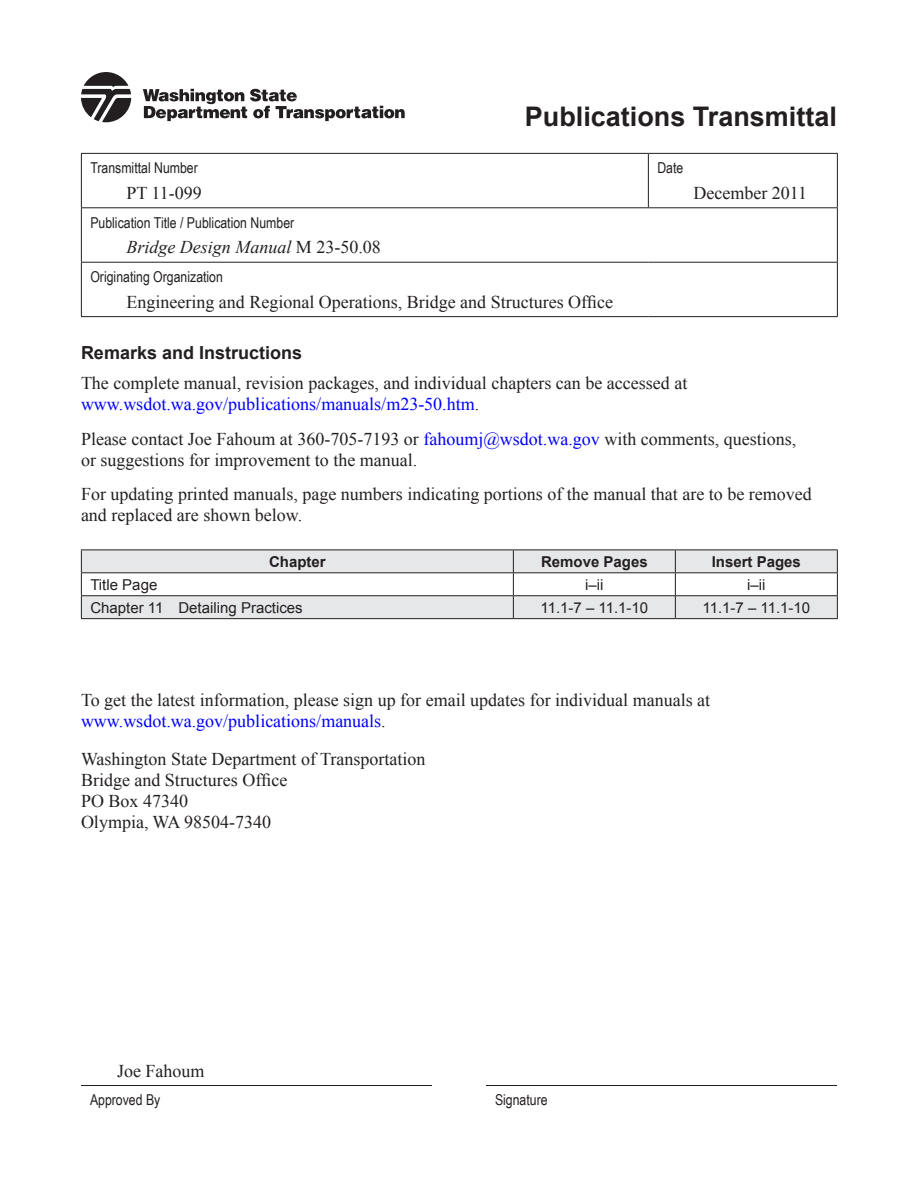
<style>
.page{position:relative;width:918px;height:1188px;background:#fff}
.page>*{position:absolute;margin:0;border:0;box-sizing:border-box;transform-origin:0 0}
.t1{font:700 27px "Arial";color:#231f20}
.Body_Text{font:18px/21px "Times New Roman";color:#231f20}
.Box_Text{font:18px "Times New Roman";color:#231f20}
.Box_Text-2{font:italic 18px "Times New Roman";color:#231f20}
.Heading{font:700 18px "Arial";color:#231f20}
.Box_Heading{font:15px "Arial Narrow";color:#231f20}
.Table_Left{font:15px "Arial";color:#231f20}
.Table_Center{font:15px "Arial";letter-spacing:-.035em;color:#231f20}
.Table_Center-2{font:700 15px "Arial";color:#231f20}
.s1{font-style:normal}
.s2{color:#00f}
</style>
<div class="page">
<hr style="left:81px;top:153px;width:567px;height:1px;background:#231f20">
<hr style="left:81px;top:154px;width:1px;height:53px;background:#231f20">
<hr style="left:648px;top:153px;width:190px;height:1px;background:#231f20">
<hr style="left:648px;top:154px;width:1px;height:53px;background:#231f20">
<hr style="left:837px;top:154px;width:1px;height:53px;background:#231f20">
<hr style="left:81px;top:207px;width:567px;height:1px;background:#231f20">
<hr style="left:81px;top:208px;width:1px;height:54px;background:#231f20">
<hr style="left:648px;top:207px;width:190px;height:1px;background:#231f20">
<hr style="left:837px;top:208px;width:1px;height:54px;background:#231f20">
<hr style="left:81px;top:262px;width:567px;height:1px;background:#231f20">
<hr style="left:81px;top:263px;width:1px;height:53px;background:#231f20">
<hr style="left:648px;top:262px;width:190px;height:1px;background:#231f20">
<hr style="left:837px;top:263px;width:1px;height:53px;background:#231f20">
<hr style="left:81px;top:316px;width:567px;height:1px;background:#231f20">
<hr style="left:648px;top:316px;width:190px;height:1px;background:#231f20">
<svg style="left:81px;top:550px;width:757px;height:68px"></svg>
<hr style="left:81px;top:618px;width:432px;height:1px;background:#231f20">
<hr style="left:513px;top:618px;width:162px;height:1px;background:#231f20">
<hr style="left:675px;top:618px;width:163px;height:1px;background:#231f20">
<svg style="left:143px;top:89px;width:262px;height:32px"></svg>
<svg style="left:81px;top:72px;width:50px;height:50px"></svg>
<hr style="left:81px;top:1085px;width:351px;height:1px;background:#231f20">
<hr style="left:486px;top:1085px;width:351px;height:1px;background:#231f20">
<p class="Box_Heading" style="left:90px;top:157px;width:109px">Transmittal Number</p>
<p class="Box_Text" style="left:126px;top:181px;width:77px">PT 11-099</p>
<p class="t1" style="left:525px;top:99px;width:314px">Publications Transmittal</p>
<p class="Box_Heading" style="left:657px;top:157px;width:27px">Date</p>
<p class="Box_Text" style="left:693px;top:181px;width:115px">December 2011</p>
<p class="Box_Heading" style="left:90px;top:211px;width:205px">Publication Title / Publication Number</p>
<p class="Box_Text-2" style="left:126px;top:235px;width:256px">Bridge Design Manual <span class="s1">M 23-50.08</span></p>
<p class="Box_Heading" style="left:90px;top:266px;width:134px">Originating Organization</p>
<p class="Box_Text" style="left:126px;top:290px;width:488px">Engineering and Regional Operations, Bridge and Structures Office</p>
<p class="Heading" style="left:81px;top:341px;width:223px">Remarks and Instructions</p>
<p class="Body_Text" style="left:81px;top:372px;width:608px">The complete manual, revision packages, and individual chapters can be accessed at <span class="s2">www.wsdot.wa.gov/publications/manuals/m23-50.htm</span>.</p>
<p class="Body_Text" style="left:81px;top:428px;width:717px">Please contact Joe Fahoum at 360-705-7193 or <span class="s2">fahoumj@wsdot.wa.gov</span> with comments, questions, or suggestions for improvement to the manual.</p>
<p class="Body_Text" style="left:81px;top:483px;width:732px">For updating printed manuals, page numbers indicating portions of the manual that are to be removed and replaced are shown below.</p>
<p class="Table_Center-2" style="left:269px;top:552px;width:58px">Chapter</p>
<p class="Table_Center-2" style="left:541px;top:552px;width:108px">Remove Pages</p>
<p class="Table_Center-2" style="left:712px;top:552px;width:91px">Insert Pages</p>
<p class="Table_Left" style="left:90px;top:575px;width:68px">Title Page</p>
<p class="Table_Center" style="left:585px;top:575px;width:20px">i–ii</p>
<p class="Table_Center" style="left:747px;top:575px;width:20px">i–ii</p>
<p class="Table_Left" style="left:90px;top:598px;width:214px">Chapter 11 Detailing Practices</p>
<p class="Table_Center" style="left:540px;top:598px;width:109px">11.1-7 – 11.1-10</p>
<p class="Table_Center" style="left:702px;top:598px;width:109px">11.1-7 – 11.1-10</p>
<p class="Body_Text" style="left:81px;top:689px;width:631px">To get the latest information, please sign up for email updates for individual manuals at <span class="s2">www.wsdot.wa.gov/publications/manuals</span>.</p>
<p class="Body_Text" style="left:81px;top:748px;width:346px">Washington State Department of Transportation<br>Bridge and Structures Office<br>PO Box 47340<br>Olympia, WA 98504-7340</p>
<p class="Box_Text" style="left:117px;top:1058px;width:89px">Joe Fahoum</p>
<p class="Box_Heading" style="left:90px;top:1089px;width:72px">Approved By</p>
<p class="Box_Heading" style="left:495px;top:1089px;width:54px">Signature</p>
</div>
